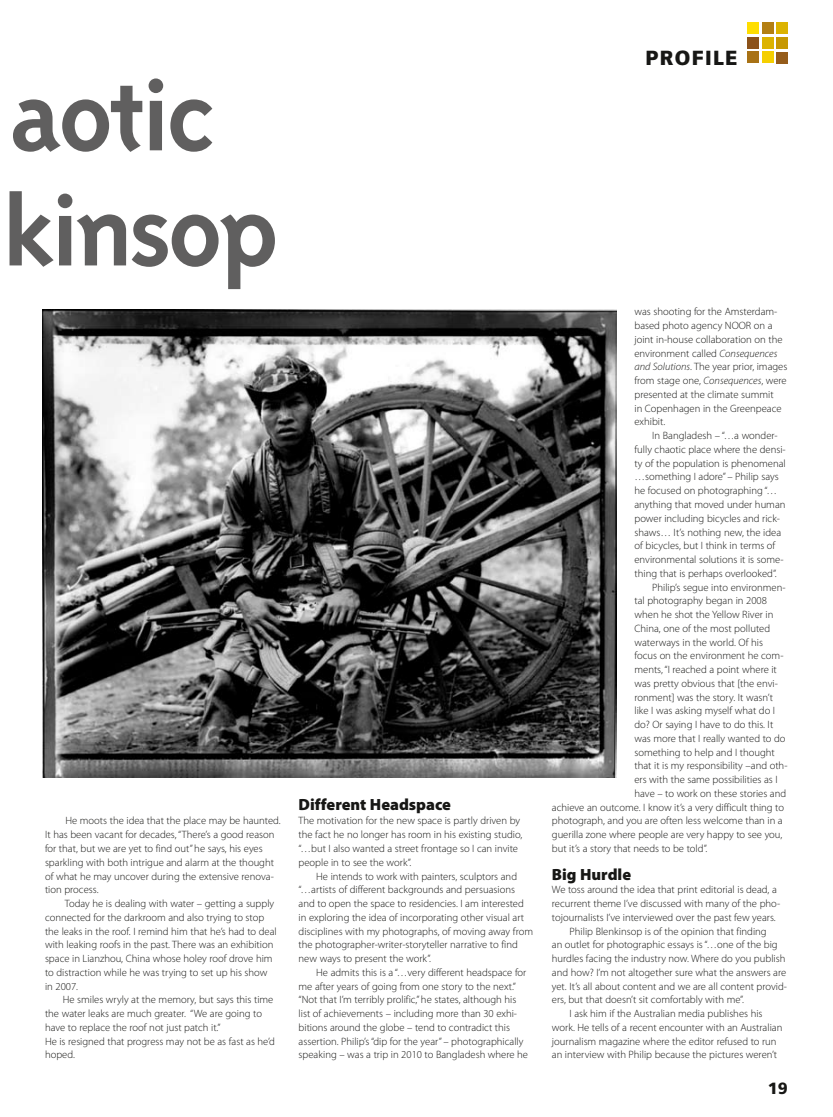
<style>
.page{position:relative;width:833px;height:1117px;background:#fff}
.page>*{position:absolute;margin:0;border:0;box-sizing:border-box;transform-origin:0 0}
.t1{font:700 107.5px/115px "Triplex Sans OT";letter-spacing:-.03em;color:#605f5f}
.t2{font:900 20px "Vectora LT Std";letter-spacing:.065em;color:#171715}
.t3{font:900 16.25px "Myriad Pro";color:#171715}
.t4{font:900 16.25px "Frutiger LT Std";color:#171715}
.t5{font:300 10.62px "Myriad Pro";color:#171715}
.s1{font-style:italic}
</style>
<div class="page">
<div style="left:747px;top:22px;width:12px;height:12px;background:#ffde00"></div>
<div style="left:762px;top:37px;width:12px;height:12px;background:#dcb300"></div>
<div style="left:761px;top:51px;width:12px;height:12px;background:#f5cf00"></div>
<div style="left:776px;top:37px;width:12px;height:12px;background:#c69802"></div>
<div style="left:776px;top:22px;width:12px;height:12px;background:#dcb300"></div>
<div style="left:747px;top:51px;width:12px;height:12px;background:#a87215"></div>
<div style="left:762px;top:22px;width:11px;height:12px;background:#b37f13"></div>
<div style="left:776px;top:52px;width:12px;height:11px;background:#955c1a"></div>
<div style="left:747px;top:37px;width:12px;height:12px;background:#8c5219"></div>
<img style="left:42px;top:309px;width:574px;height:468px">
<p class="t1" style="left:3px;top:60px;width:277px">aotic kinsop</p>
<p class="t5" style="left:65px;top:814px;width:217px">He moots the idea that the place may be haunted.</p>
<p class="t5" style="left:45px;top:828px;width:231px">It has been vacant for decades, “There’s a good reason</p>
<p class="t5" style="left:45px;top:841px;width:219px">for that, but we are yet to find out” he says, his eyes</p>
<p class="t5" style="left:45px;top:855px;width:230px">sparkling with both intrigue and alarm at the thought</p>
<p class="t5" style="left:45px;top:869px;width:230px">of what he may uncover during the extensive renova-</p>
<p class="t5" style="left:45px;top:883px;width:55px">tion process.</p>
<p class="t5" style="left:65px;top:896px;width:211px">Today he is dealing with water – getting a supply</p>
<p class="t5" style="left:45px;top:910px;width:221px">connected for the darkroom and also trying to stop</p>
<p class="t5" style="left:45px;top:924px;width:233px">the leaks in the roof. I remind him that he’s had to deal</p>
<p class="t5" style="left:45px;top:938px;width:230px">with leaking roofs in the past. There was an exhibition</p>
<p class="t5" style="left:45px;top:951px;width:229px">space in Lianzhou, China whose holey roof drove him</p>
<p class="t5" style="left:45px;top:965px;width:224px">to distraction while he was trying to set up his show</p>
<p class="t5" style="left:45px;top:979px;width:35px">in 2007.</p>
<p class="t5" style="left:63px;top:993px;width:212px">He smiles wryly at the memory, but says this time</p>
<p class="t5" style="left:45px;top:1006px;width:218px">the water leaks are much greater. “We are going to</p>
<p class="t5" style="left:45px;top:1020px;width:177px">have to replace the roof not just patch it.”</p>
<p class="t5" style="left:45px;top:1034px;width:231px">He is resigned that progress may not be as fast as he’d</p>
<p class="t5" style="left:45px;top:1048px;width:31px">hoped.</p>
<p class="t3" style="left:298px;top:793px;width:154px">Different Headspace</p>
<p class="t5" style="left:298px;top:814px;width:223px">The motivation for the new space is partly driven by</p>
<p class="t5" style="left:298px;top:828px;width:225px">the fact he no longer has room in his existing studio,</p>
<p class="t5" style="left:298px;top:841px;width:221px">“…but I also wanted a street frontage so I can invite</p>
<p class="t5" style="left:298px;top:855px;width:114px">people in to see the work”.</p>
<p class="t5" style="left:316px;top:869px;width:202px">He intends to work with painters, sculptors and</p>
<p class="t5" style="left:298px;top:883px;width:218px">“…artists of different backgrounds and persuasions</p>
<p class="t5" style="left:298px;top:896px;width:227px">and to open the space to residencies. I am interested</p>
<p class="t5" style="left:298px;top:910px;width:227px">in exploring the idea of incorporating other visual art</p>
<p class="t5" style="left:298px;top:924px;width:236px">disciplines with my photographs, of moving away from</p>
<p class="t5" style="left:298px;top:938px;width:221px">the photographer-writer-storyteller narrative to find</p>
<p class="t5" style="left:298px;top:951px;width:134px">new ways to present the work”.</p>
<p class="t5" style="left:316px;top:965px;width:212px">He admits this is a “…very different headspace for</p>
<p class="t5" style="left:298px;top:979px;width:219px">me after years of going from one story to the next.”</p>
<p class="t5" style="left:298px;top:993px;width:219px">“Not that I’m terribly prolific,” he states, although his</p>
<p class="t5" style="left:298px;top:1006px;width:220px">list of achievements – including more than 30 exhi-</p>
<p class="t5" style="left:298px;top:1020px;width:213px">bitions around the globe – tend to contradict this</p>
<p class="t5" style="left:298px;top:1034px;width:226px">assertion. Philip’s “dip for the year” – photographically</p>
<p class="t5" style="left:298px;top:1048px;width:231px">speaking – was a trip in 2010 to Bangladesh where he</p>
<p class="t2" style="left:645px;top:45px;width:94px">PROFILE</p>
<p class="t5" style="left:634px;top:305px;width:144px">was shooting for the Amsterdam-</p>
<p class="t5" style="left:634px;top:319px;width:140px">based photo agency NOOR on a</p>
<p class="t5" style="left:634px;top:333px;width:150px">joint in-house collaboration on the</p>
<p class="t5" style="left:634px;top:346px;width:144px">environment called <span class="s1">Consequences</span></p>
<p class="t5" style="left:634px;top:360px;width:154px"><span class="s1">and Solutions</span>. The year prior, images</p>
<p class="t5" style="left:634px;top:374px;width:154px">from stage one, <span class="s1">Consequences</span>, were</p>
<p class="t5" style="left:634px;top:388px;width:141px">presented at the climate summit</p>
<p class="t5" style="left:634px;top:401px;width:149px">in Copenhagen in the Greenpeace</p>
<p class="t5" style="left:634px;top:415px;width:32px">exhibit.</p>
<p class="t5" style="left:652px;top:429px;width:127px">In Bangladesh – “…a wonder-</p>
<p class="t5" style="left:634px;top:443px;width:153px">fully chaotic place where the densi-</p>
<p class="t5" style="left:634px;top:456px;width:153px">ty of the population is phenomenal</p>
<p class="t5" style="left:634px;top:470px;width:146px">…something I adore” – Philip says</p>
<p class="t5" style="left:634px;top:484px;width:144px">he focused on photographing “…</p>
<p class="t5" style="left:634px;top:498px;width:153px">anything that moved under human</p>
<p class="t5" style="left:634px;top:511px;width:147px">power including bicycles and rick-</p>
<p class="t5" style="left:634px;top:525px;width:148px">shaws… It’s nothing new, the idea</p>
<p class="t5" style="left:634px;top:539px;width:142px">of bicycles, but I think in terms of</p>
<p class="t5" style="left:634px;top:553px;width:151px">environmental solutions it is some-</p>
<p class="t5" style="left:634px;top:566px;width:144px">thing that is perhaps overlooked”.</p>
<p class="t5" style="left:652px;top:580px;width:135px">Philip’s segue into environmen-</p>
<p class="t5" style="left:634px;top:594px;width:134px">tal photography began in 2008</p>
<p class="t5" style="left:634px;top:608px;width:140px">when he shot the Yellow River in</p>
<p class="t5" style="left:634px;top:621px;width:137px">China, one of the most polluted</p>
<p class="t5" style="left:634px;top:635px;width:130px">waterways in the world. Of his</p>
<p class="t5" style="left:634px;top:649px;width:150px">focus on the environment he com-</p>
<p class="t5" style="left:634px;top:663px;width:144px">ments, “I reached a point where it</p>
<p class="t5" style="left:634px;top:676px;width:145px">was pretty obvious that [the envi-</p>
<p class="t5" style="left:634px;top:690px;width:140px">ronment] was the story. It wasn’t</p>
<p class="t5" style="left:634px;top:704px;width:142px">like I was asking myself what do I</p>
<p class="t5" style="left:634px;top:718px;width:140px">do? Or saying I have to do this. It</p>
<p class="t5" style="left:634px;top:731px;width:153px">was more that I really wanted to do</p>
<p class="t5" style="left:634px;top:745px;width:142px">something to help and I thought</p>
<p class="t5" style="left:634px;top:759px;width:154px">that it is my responsibility –and oth-</p>
<p class="t5" style="left:634px;top:773px;width:145px">ers with the same possibilities as I</p>
<p class="t5" style="left:634px;top:786px;width:153px">have – to work on these stories and</p>
<p class="t5" style="left:552px;top:800px;width:234px">achieve an outcome. I know it’s a very difficult thing to</p>
<p class="t5" style="left:552px;top:814px;width:232px">photograph, and you are often less welcome than in a</p>
<p class="t5" style="left:552px;top:828px;width:232px">guerilla zone where people are very happy to see you,</p>
<p class="t5" style="left:552px;top:841px;width:157px">but it’s a story that needs to be told”.</p>
<p class="t3" style="left:552px;top:863px;width:81px">Big Hurdle</p>
<p class="t5" style="left:552px;top:883px;width:226px">We toss around the idea that print editorial is dead, a</p>
<p class="t5" style="left:552px;top:896px;width:230px">recurrent theme I’ve discussed with many of the pho-</p>
<p class="t5" style="left:552px;top:910px;width:225px">tojournalists I’ve interviewed over the past few years.</p>
<p class="t5" style="left:569px;top:924px;width:199px">Philip Blenkinsop is of the opinion that finding</p>
<p class="t5" style="left:552px;top:938px;width:227px">an outlet for photographic essays is “…one of the big</p>
<p class="t5" style="left:552px;top:951px;width:235px">hurdles facing the industry now. Where do you publish</p>
<p class="t5" style="left:552px;top:965px;width:236px">and how? I’m not altogether sure what the answers are</p>
<p class="t5" style="left:552px;top:979px;width:236px">yet. It’s all about content and we are all content provid-</p>
<p class="t5" style="left:552px;top:993px;width:193px">ers, but that doesn’t sit comfortably with me”.</p>
<p class="t5" style="left:569px;top:1006px;width:194px">I ask him if the Australian media publishes his</p>
<p class="t5" style="left:552px;top:1020px;width:232px">work. He tells of a recent encounter with an Australian</p>
<p class="t5" style="left:552px;top:1034px;width:226px">journalism magazine where the editor refused to run</p>
<p class="t5" style="left:552px;top:1048px;width:227px">an interview with Philip because the pictures weren’t</p>
<p class="t4" style="left:767px;top:1078px;width:21px">19</p>
</div>
